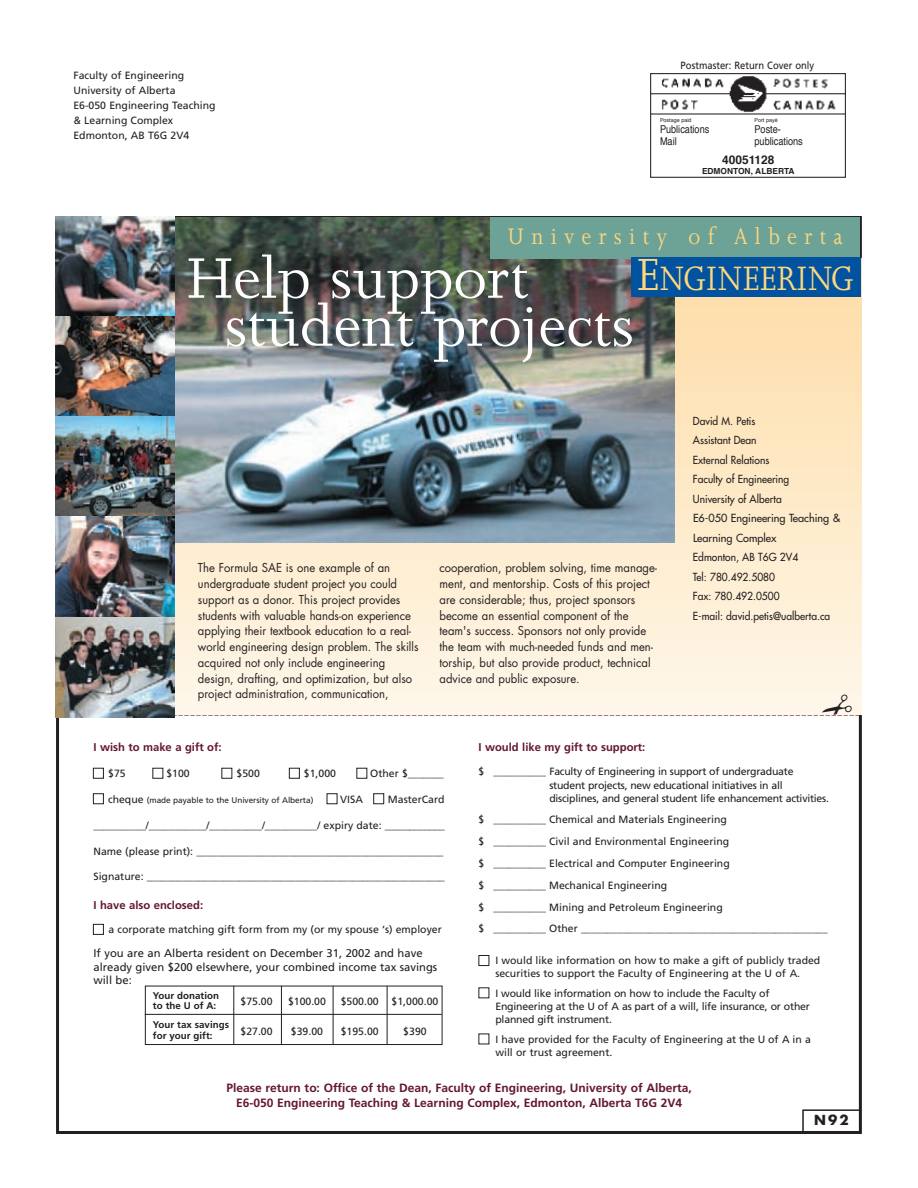
<style>
.page{position:relative;width:918px;height:1188px;background:#fff}
.page>*{position:absolute;margin:0;border:0;box-sizing:border-box;transform-origin:0 0}
.t1{font:65.7px/48px "Joanna";color:#fff}
.t2{font:38.85px "Joanna";letter-spacing:.03em;color:#fed77d;scale:.9 1}
.t3{font:25.8px "Joanna";letter-spacing:.31em;color:#fed77d;scale:.9 1}
.t4{font:700 13.5px "Futura";color:#231f20}
.t5{font:12px/15.8px "Futura";color:#231f20;scale:.94 1}
.t6{font:700 12px/15px "Frutiger";color:#641633;text-align:center}
.t7{font:700 12px "Helvetica";color:#231f20}
.t8{font:11.25px/13.5px "Frutiger";color:#231f20}
.t9{font:700 11.25px "Frutiger";color:#641633}
.t10{font:10.8px/19.5px "Futura";color:#231f20;scale:.94 1}
.t11{font:10.8px "Helvetica";color:#231f20;scale:.85 1}
.t12{font:10.5px/21.8px "Frutiger";color:#231f20}
.t13{font:10.5px/13.5px "Frutiger";letter-spacing:-.02em;color:#231f20}
.t14{font:10.5px "Frutiger";color:#231f20;scale:.9 1}
.t15{font:700 9.75px/19.2px "Frutiger";color:#231f20}
.t16{font:700 9px "Futura";color:#231f20}
.t17{font:700 8.4px "Helvetica";color:#231f20}
.t18{font:8.25px "Frutiger";letter-spacing:-.005em;color:#231f20}
.t19{font:5.4px "Helvetica";color:#231f20}
.s1{font-size:51.9px}
.s2{font-size:10.5px}
</style>
<div class="page">
<div style="left:145px;top:986px;width:297px;height:59px;border:1px solid #231f20"></div>
<hr style="left:145px;top:1014px;width:297px;height:1px;background:#231f20">
<hr style="left:233px;top:986px;width:1px;height:58px;background:#231f20">
<hr style="left:281px;top:986px;width:1px;height:58px;background:#231f20">
<hr style="left:333px;top:986px;width:1px;height:58px;background:#231f20">
<hr style="left:387px;top:986px;width:1px;height:58px;background:#231f20">
<img style="left:652px;top:76px;width:192px;height:39px">
<div style="left:650px;top:73px;width:196px;height:105px;border:1px solid #231f20"></div>
<div style="left:93px;top:768px;width:11px;height:11px;border:1px solid #231f20"></div>
<div style="left:93px;top:793px;width:11px;height:11px;border:1px solid #231f20"></div>
<div style="left:93px;top:924px;width:11px;height:11px;border:1px solid #231f20"></div>
<div style="left:327px;top:793px;width:10px;height:11px;border:1px solid #231f20"></div>
<div style="left:373px;top:793px;width:11px;height:11px;border:1px solid #231f20"></div>
<div style="left:152px;top:768px;width:11px;height:11px;border:1px solid #231f20"></div>
<div style="left:221px;top:768px;width:11px;height:11px;border:1px solid #231f20"></div>
<div style="left:289px;top:768px;width:11px;height:11px;border:1px solid #231f20"></div>
<div style="left:356px;top:768px;width:11px;height:11px;border:1px solid #231f20"></div>
<div style="left:478px;top:955px;width:11px;height:11px;border:1px solid #231f20"></div>
<div style="left:802px;top:1109px;width:59px;height:24px;border:2px solid #231f20"></div>
<svg style="left:175px;top:297px;width:686px;height:418px;background:#feedd1"></svg>
<img style="left:175px;top:218px;width:500px;height:325px">
<div style="left:490px;top:217px;width:370px;height:42px;background:#6da396"></div>
<div style="left:631px;top:257px;width:230px;height:40px;background:#0153a0"></div>
<img style="left:56px;top:216px;width:119px;height:501px">
<svg style="left:58px;top:694px;width:802px;height:25px;background:#ebe6de"></svg>
<p class="t12" style="left:73px;top:68px;width:144px;line-height:15px">Faculty of Engineering<br>University of Alberta<br>E6-050 Engineering Teaching &amp; Learning Complex<br>Edmonton, AB T6G 2V4</p>
<p class="t14" style="left:681px;top:61px;width:150px">Postmaster: Return Cover only</p>
<p class="t19" style="left:660px;top:118px;width:33px">Postage paid</p>
<p class="t19" style="left:755px;top:118px;width:25px">Port payé</p>
<p class="t11" style="left:660px;top:125px;width:60px">Publications</p>
<p class="t11" style="left:755px;top:125px;width:33px">Poste-</p>
<p class="t11" style="left:660px;top:137px;width:21px">Mail</p>
<p class="t11" style="left:755px;top:137px;width:58px">publications</p>
<p class="t7" style="left:722px;top:155px;width:54px">40051128</p>
<p class="t17" style="left:702px;top:167px;width:94px">EDMONTON, ALBERTA</p>
<h3 class="t3" style="left:508px;top:226px;width:374px">University of Alberta</h3>
<h1 class="t1" style="left:225px;top:260px;width:411px;text-indent:-38px">Help support student projects</h1>
<h2 class="t2" style="left:637px;top:264px;width:242px"><span class="s1">E</span>NGINEERING</h2>
<p class="t5" style="left:198px;top:561px;width:236px">The Formula SAE is one example of an undergraduate student project you could support as a donor. This project provides students with valuable hands-on experience applying their textbook education to a real&shy;world engineering design problem. The skills acquired not only include engineering design, drafting, and optimization, but also project administration, communication,</p>
<p class="t5" style="left:440px;top:561px;width:233px">cooperation, problem solving, time manage&shy;ment, and mentorship. Costs of this project are considerable; thus, project sponsors become an essential component of the team's success. Sponsors not only provide the team with much-needed funds and men&shy;torship, but also provide product, technical advice and public exposure.</p>
<p class="t16" style="left:158px;top:672px;width:305px">CD Howe winners from left to right: John Cotton, Aaron Hryciw,</p>
<p class="t10" style="left:693px;top:412px;width:158px">David M. Petis<br>Assistant Dean<br>External Relations<br>Faculty of Engineering<br>University of Alberta<br>E6-050 Engineering Teaching &amp;<br>Learning Complex<br>Edmonton, AB T6G 2V4<br>Tel: 780.492.5080<br>Fax: 780.492.0500<br>E-mail: david.petis@ualberta.ca</p>
<p class="t9" style="left:93px;top:743px;width:130px">I wish to make a gift of:</p>
<p class="t12" style="left:108px;top:763px;width:19px">$75</p>
<p class="t12" style="left:166px;top:763px;width:25px">$100</p>
<p class="t12" style="left:237px;top:763px;width:25px">$500</p>
<p class="t12" style="left:304px;top:763px;width:34px">$1,000</p>
<p class="t12" style="left:370px;top:763px;width:75px">Other $_______</p>
<p class="t18" style="left:108px;top:797px;width:207px"><span class="s2">cheque</span> (made payable to the University of Alberta)</p>
<p class="t12" style="left:340px;top:789px;width:24px">VISA</p>
<p class="t12" style="left:388px;top:789px;width:58px">MasterCard</p>
<p class="t12" style="left:93px;top:815px;width:353px">__________/___________/__________/__________/ expiry date: ____________</p>
<p class="t12" style="left:93px;top:841px;width:352px">Name (please print): ________________________________________________</p>
<p class="t12" style="left:93px;top:867px;width:353px">Signature: __________________________________________________________</p>
<p class="t9" style="left:93px;top:901px;width:111px">I have also enclosed:</p>
<p class="t12" style="left:108px;top:919px;width:335px">a corporate matching gift form from my (or my spouse ‘s) employer</p>
<p class="t8" style="left:93px;top:948px;width:345px">If you are an Alberta resident on December 31, 2002 and have already given $200 elsewhere, your combined income tax savings will be:</p>
<p class="t15" style="left:153px;top:986px;width:68px">Your donation</p>
<p class="t15" style="left:153px;top:997px;width:78px">to the U of A:<br>Your tax savings</p>
<p class="t15" style="left:153px;top:1027px;width:61px">for your gift:</p>
<p class="t12" style="left:241px;top:991px;width:34px">$75.00</p>
<p class="t12" style="left:288px;top:991px;width:39px">$100.00</p>
<p class="t12" style="left:341px;top:991px;width:99px">$500.00 $1,000.00</p>
<p class="t12" style="left:241px;top:1021px;width:34px">$27.00</p>
<p class="t12" style="left:291px;top:1021px;width:34px">$39.00</p>
<p class="t12" style="left:341px;top:1021px;width:39px">$195.00</p>
<p class="t12" style="left:403px;top:1021px;width:25px">$390</p>
<p class="t9" style="left:479px;top:742px;width:168px">I would like my gift to support:</p>
<p class="t13" style="left:549px;top:766px;width:281px;text-indent:-71px">$ __________ Faculty of Engineering in support of undergraduate student projects, new educational initiatives in all disciplines, and general student life enhancement activities.</p>
<p class="t12" style="left:478px;top:810px;width:351px">$ __________ Chemical and Materials Engineering<br>$ __________ Civil and Environmental Engineering<br>$ __________ Electrical and Computer Engineering<br>$ __________ Mechanical Engineering<br>$ __________ Mining and Petroleum Engineering<br>$ __________ Other _______________________________________________</p>
<p class="t12" style="left:495px;top:955px;width:327px;line-height:13.2px">I would like information on how to make a gift of publicly traded securities to support the Faculty of Engineering at the U of A.</p>
<p class="t12" style="left:495px;top:988px;width:316px;line-height:13.2px">I would like information on how to include the Faculty of<br>Engineering at the U of A as part of a will, life insurance, or other planned gift instrument.</p>
<p class="t12" style="left:495px;top:1034px;width:317px;line-height:13.2px">I have provided for the Faculty of Engineering at the U of A in a will or trust agreement.</p>
<p class="t6" style="left:227px;top:1082px;width:467px">Please return to: Office of the Dean, Faculty of Engineering, University of Alberta,<br>E6-050 Engineering Teaching &amp; Learning Complex, Edmonton, Alberta T6G 2V4</p>
<p class="t4" style="left:814px;top:1114px;width:36px">N92</p>
</div>
